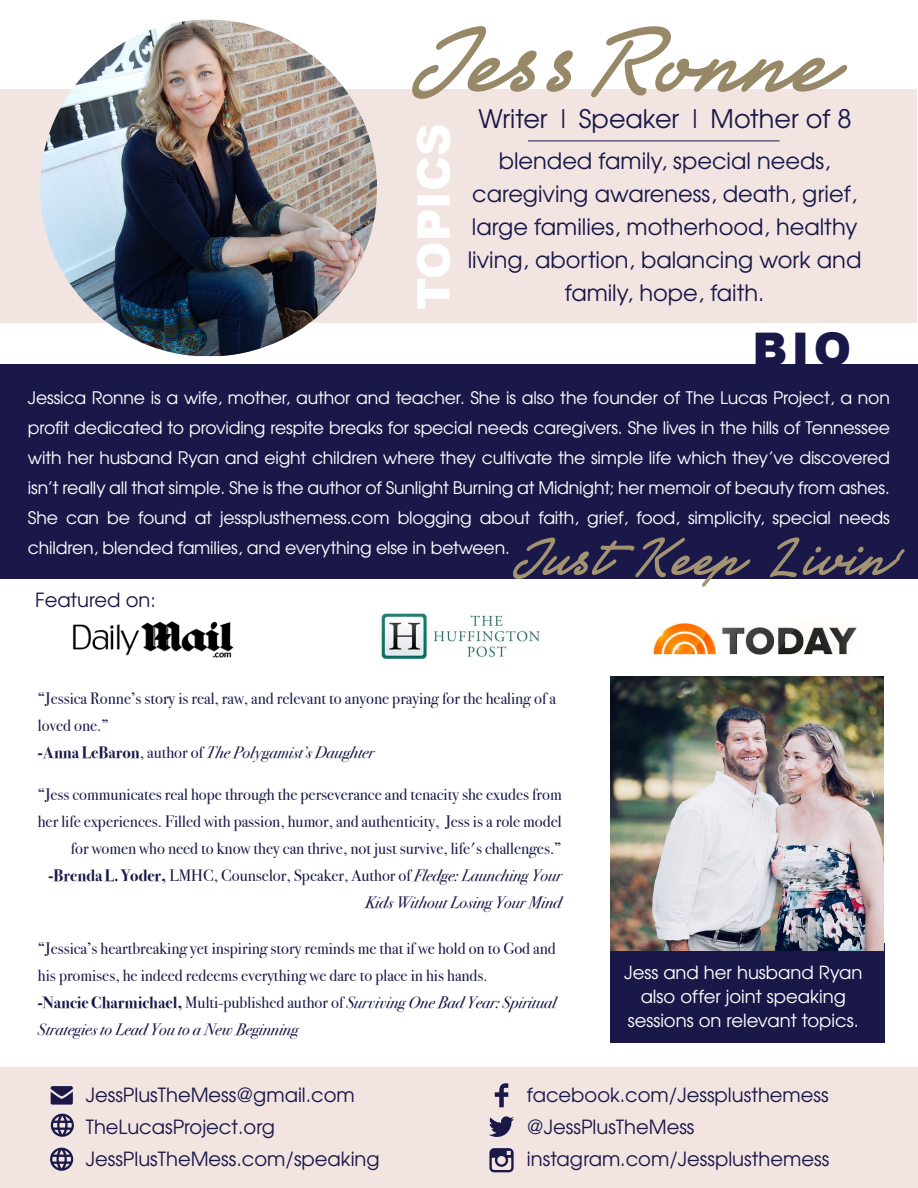
<style>
.page{position:relative;width:918px;height:1188px;background:#fff}
.page>*{position:absolute;margin:0;border:0;box-sizing:border-box;transform-origin:0 0}
.t1{font:105px "Society Editor Personal Use";color:#978867}
.t2{font:60px "Society Editor Personal Use";color:#a39370}
.t3{font:900 45px "Arial";color:#fff}
.t4{font:900 45px "Arial";color:#1a1849}
.t5{font:25.5px "URW Gothic L";color:#1a1849}
.t6{font:22.5px/33px "URW Gothic L";color:#1a1849;text-align:center}
.t7{font:19.5px "URW Gothic L";color:#1a1849}
.t8{font:18px/24px "URW Gothic L";color:#fff;text-align:center}
.t9{font:17.25px/30px "URW Gothic L";letter-spacing:-.01em;color:#fff;text-align:justify}
.t10{font:16.5px/27px "Bodoni Svty Two ITCTT";color:#1a1849}
.s1{font-weight:700}
.s2{font-style:italic}
</style>
<div class="page">
<div style="left:610px;top:943px;width:274px;height:99px;background:#1a1849"></div>
<img style="left:72px;top:621px;width:162px;height:37px">
<img style="left:610px;top:676px;width:274px;height:274px">
<div style="left:0;top:364px;width:918px;height:215px;background:#1a1849"></div>
<div style="left:0;top:1067px;width:918px;height:121px;background:#f2e5e1"></div>
<div style="left:0;top:89px;width:916px;height:234px;background:#f2e5e1"></div>
<img style="left:379px;top:613px;width:161px;height:47px">
<img style="left:40px;top:20px;width:337px;height:336px;border-radius:165px">
<svg style="left:50px;top:1148px;width:23px;height:23px"></svg>
<svg style="left:495px;top:1083px;width:13px;height:24px"></svg>
<svg style="left:489px;top:1116px;width:25px;height:21px"></svg>
<svg style="left:51px;top:1086px;width:22px;height:19px"></svg>
<hr style="left:528px;top:141px;width:252px;height:1px;background:#1a1849">
<img style="left:653px;top:622px;width:204px;height:33px">
<svg style="left:489px;top:1148px;width:25px;height:24px"></svg>
<svg style="left:51px;top:1114px;width:23px;height:23px"></svg>
<h1 class="t1" style="left:395px;top:4px;width:433px">JessRonne</h1>
<h3 class="t3" style="left:401px;top:310px;width:187px;rotate:-90deg">TOPICS</h3>
<h3 class="t4" style="left:752px;top:317px;width:100px">BIO</h3>
<p class="t9" style="left:28px;top:382px;width:863px">Jessica Ronne is a wife, mother, author and teacher. She is also the founder of The Lucas Project, a non profit dedicated to providing respite breaks for special needs caregivers. She lives in the hills of Tennessee with her husband Ryan and eight children where they cultivate the simple life which they’ve discovered isn’t really all that simple. She is the author of Sunlight Burning at Midnight; her memoir of beauty from ashes.<br>She can be found at jessplusthemess.com blogging about faith, grief, food, simplicity, special needs children, blended families, and everything else in between.</p>
<h3 class="t5" style="left:478px;top:103px;width:375px">Writer | Speaker | Mother of 8</h3>
<h3 class="t6" style="left:468px;top:144px;width:395px">blended family, special needs, caregiving awareness, death, grief, large families, motherhood, healthy living, abortion, balancing work and family, hope, faith.</h3>
<h2 class="t2" style="left:503px;top:525px;width:396px">JustKeep Livin’</h2>
<p class="t7" style="left:35px;top:587px;width:122px">Featured on:</p>
<p class="t10" style="left:38px;top:684px;width:520px">“Jessica Ronne’s story is real, raw, and relevant to anyone praying for the healing of a loved one.”<br><span class="s1">-Anna LeBaron</span>, author of <span class="s2">The Polygamist’s Daughter</span></p>
<p class="t10" style="left:38px;top:779px;width:525px;text-align:right">“Jess communicates real hope through the perseverance and tenacity she exudes from her life experiences. Filled with passion, humor, and authenticity, Jess is a role model for women who need to know they can thrive, not just survive, life's challenges.” <span class="s1">-Brenda L. Yoder,</span> LMHC, Counselor, Speaker, Author of <span class="s2">Fledge: Launching Your Kids Without Losing Your Mind</span></p>
<p class="t10" style="left:38px;top:934px;width:520px">“Jessica’s heartbreaking yet inspiring story reminds me that if we hold on to God and his promises, he indeed redeems everything we dare to place in his hands.<br><span class="s1">-Nancie Charmichael,</span> Multi-published author of <span class="s2">Surviving One Bad Year: Spiritual Strategies to Lead You to a New Beginning</span></p>
<p class="t8" style="left:624px;top:960px;width:240px">Jess and her husband Ryan also offer joint speaking sessions on relevant topics.</p>
<p class="t7" style="left:86px;top:1082px;width:271px">JessPlusTheMess@gmail.com</p>
<p class="t7" style="left:527px;top:1082px;width:303px">facebook.com/Jessplusthemess</p>
<p class="t7" style="left:86px;top:1115px;width:191px">TheLucasProject.org</p>
<p class="t7" style="left:527px;top:1115px;width:169px">@JessPlusTheMess</p>
<p class="t7" style="left:86px;top:1147px;width:295px">JessPlusTheMess.com/speaking</p>
<p class="t7" style="left:527px;top:1147px;width:304px">instagram.com/Jessplusthemess</p>
</div>
